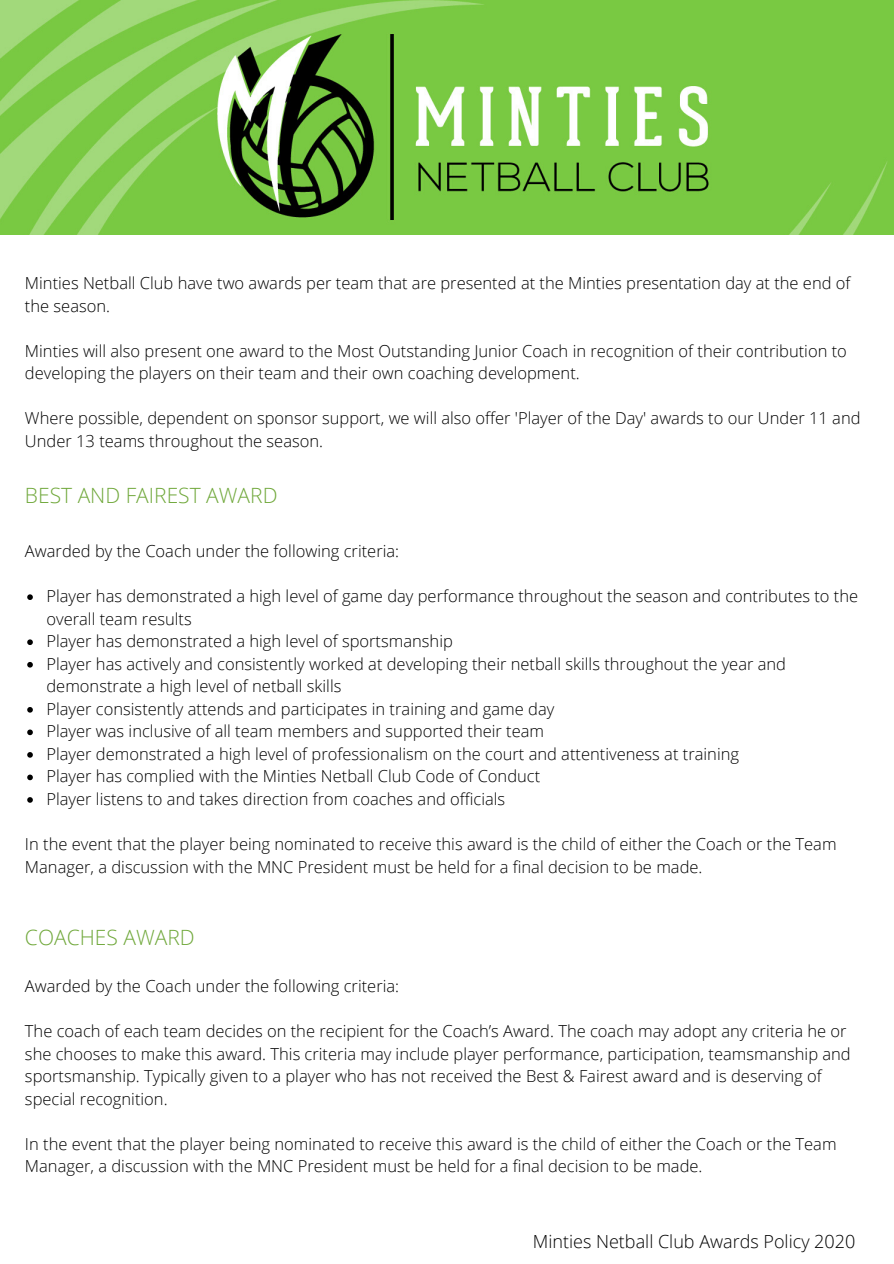
<style>
.page{position:relative;width:894px;height:1264px;background:#fff}
.page>*{position:absolute;margin:0;border:0;box-sizing:border-box;transform-origin:0 0}
.t1{font:300 21px "Open Sans";color:#70a83b}
.t2{font:300 18px "Open Sans";color:#000}
.t3{font:300 16.5px/22.5px "Open Sans";color:#000}
</style>
<div class="page">
<img style="left:0;top:0;width:893px;height:234px">
<svg style="left:27px;top:594px;width:6px;height:6px"></svg>
<svg style="left:27px;top:639px;width:6px;height:6px"></svg>
<svg style="left:27px;top:662px;width:6px;height:5px"></svg>
<svg style="left:27px;top:707px;width:6px;height:5px"></svg>
<svg style="left:27px;top:729px;width:6px;height:6px"></svg>
<svg style="left:27px;top:752px;width:6px;height:5px"></svg>
<svg style="left:27px;top:774px;width:6px;height:6px"></svg>
<svg style="left:27px;top:797px;width:6px;height:5px"></svg>
<p class="t3" style="left:25px;top:271px;width:826px">Minties Netball Club have two awards per team that are presented at the Minties presentation day at the end of the season.</p>
<p class="t3" style="left:25px;top:339px;width:823px">Minties will also present one award to the Most Outstanding Junior Coach in recognition of their contribution to developing the players on their team and their own coaching development.</p>
<p class="t3" style="left:25px;top:406px;width:836px">Where possible, dependent on sponsor support, we will also offer 'Player of the Day' awards to our Under 11 and<br>Under 13 teams throughout the season.</p>
<p class="t1" style="left:25px;top:480px;width:254px">BEST AND FAIREST AWARD</p>
<p class="t3" style="left:25px;top:539px;width:375px">Awarded by the Coach under the following criteria:</p>
<p class="t3" style="left:46px;top:584px;width:813px">Player has demonstrated a high level of game day performance throughout the season and contributes to the overall team results<br>Player has demonstrated a high level of sportsmanship<br>Player has actively and consistently worked at developing their netball skills throughout the year and demonstrate a high level of netball skills<br>Player consistently attends and participates in training and game day<br>Player was inclusive of all team members and supported their team<br>Player demonstrated a high level of professionalism on the court and attentiveness at training<br>Player has complied with the Minties Netball Club Code of Conduct<br>Player listens to and takes direction from coaches and officials</p>
<p class="t3" style="left:25px;top:832px;width:812px">In the event that the player being nominated to receive this award is the child of either the Coach or the Team<br>Manager, a discussion with the MNC President must be held for a final decision to be made.</p>
<p class="t1" style="left:25px;top:922px;width:171px">COACHES AWARD</p>
<p class="t3" style="left:25px;top:974px;width:375px">Awarded by the Coach under the following criteria:</p>
<p class="t3" style="left:25px;top:1019px;width:827px">The coach of each team decides on the recipient for the Coach’s Award. The coach may adopt any criteria he or she chooses to make this award. This criteria may include player performance, participation, teamsmanship and sportsmanship. Typically given to a player who has not received the Best &amp; Fairest award and is deserving of special recognition.</p>
<p class="t3" style="left:25px;top:1132px;width:812px">In the event that the player being nominated to receive this award is the child of either the Coach or the Team<br>Manager, a discussion with the MNC President must be held for a final decision to be made.</p>
<p class="t2" style="left:532px;top:1228px;width:324px">Minties Netball Club Awards Policy 2020</p>
</div>
